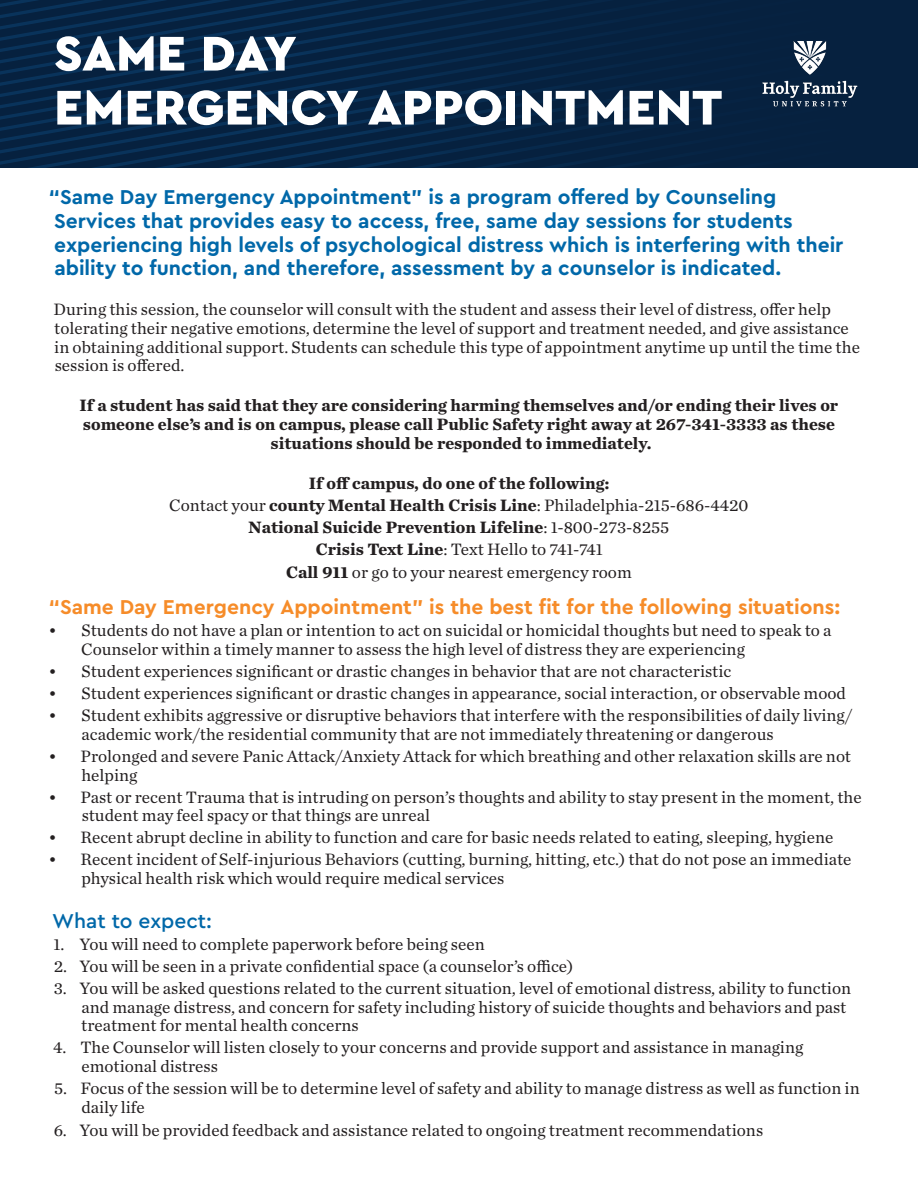
<style>
.page{position:relative;width:918px;height:1188px;background:#fff}
.page>*{position:absolute;margin:0;border:0;box-sizing:border-box;transform-origin:0 0}
.t1{font:900 51px/54px "Cera Pro";color:#fff}
.Body_Copy{font:700 21px/23.7px "Cera Pro";color:#0068a9}
.Body_Copy-2{font:700 21px "Cera Pro";color:#f68c29}
.Body_Copy-3{font:500 21px "Cera Pro";color:#0068a9}
.Body_Copy-4{font:17.25px/18.8px "Chronicle Text G1";color:#231f20}
.Body_Copy-5{font:700 17.25px/18.8px "Chronicle Text G1";color:#231f20;text-align:center}
.s1{font-weight:700}
.s2{font-weight:400}
</style>
<div class="page">
<svg style="left:0;top:0;width:918px;height:168px;background:#062443"></svg>
<img style="left:762px;top:42px;width:106px;height:75px">
<p class="t1" style="left:54px;top:25px;width:670px">SAME DAY<br>EMERGENCY APPOINTMENT</p>
<p class="Body_Copy" style="left:49px;top:184px;width:796px">“Same Day Emergency Appointment” is a program offered by Counseling Services that provides easy to access, free, same day sessions for students experiencing high levels of psychological distress which is interfering with their ability to function, and therefore, assessment by a counselor is indicated.</p>
<p class="Body_Copy-4" style="left:54px;top:299px;width:808px">During this session, the counselor will consult with the student and assess their level of distress, offer help tolerating their negative emotions, determine the level of support and treatment needed, and give assistance in obtaining additional support. Students can schedule this type of appointment anytime up until the time the session is offered.</p>
<p class="Body_Copy-5" style="left:79px;top:395px;width:760px">If a student has said that they are considering harming themselves and/or ending their lives or someone else’s and is on campus, please call Public Safety right away at 267-341-3333 as these situations should be responded to immediately.</p>
<p class="Body_Copy-5" style="left:309px;top:473px;width:302px">If off campus, do one of the following:</p>
<p class="Body_Copy-4" style="left:169px;top:495px;width:581px">Contact your <span class="s1">county Mental Health Crisis Line</span>: Philadelphia-215-686-4420</p>
<p class="Body_Copy-5" style="left:248px;top:517px;width:422px">National Suicide Prevention Lifeline<span class="s2">: 1-800-273-8255</span></p>
<p class="Body_Copy-4" style="left:316px;top:539px;width:289px"><span class="s1">Crisis Text Line</span>: Text Hello to 741-741</p>
<p class="Body_Copy-4" style="left:286px;top:562px;width:347px"><span class="s1">Call 911</span> or go to your nearest emergency room</p>
<p class="Body_Copy-2" style="left:49px;top:593px;width:793px">“Same Day Emergency Appointment” is the best fit for the following situations:</p>
<p class="Body_Copy-4" style="left:81px;top:620px;width:752px;text-indent:-33px">• Students do not have a plan or intention to act on suicidal or homicidal thoughts but need to speak to a<br>Counselor within a timely manner to assess the high level of distress they are experiencing</p>
<p class="Body_Copy-4" style="left:48px;top:661px;width:684px">• Student experiences significant or drastic changes in behavior that are not characteristic</p>
<p class="Body_Copy-4" style="left:48px;top:683px;width:799px">• Student experiences significant or drastic changes in appearance, social interaction, or observable mood</p>
<p class="Body_Copy-4" style="left:82px;top:705px;width:772px;text-indent:-33px">• Student exhibits aggressive or disruptive behaviors that interfere with the responsibilities of daily living/ academic work/the residential community that are not immediately threatening or dangerous</p>
<p class="Body_Copy-4" style="left:81px;top:746px;width:771px;text-indent:-33px">• Prolonged and severe Panic Attack/Anxiety Attack for which breathing and other relaxation skills are not helping</p>
<p class="Body_Copy-4" style="left:82px;top:787px;width:782px;text-indent:-33px">• Past or recent Trauma that is intruding on person’s thoughts and ability to stay present in the moment, the student may feel spacy or that things are unreal</p>
<p class="Body_Copy-4" style="left:48px;top:827px;width:786px">• Recent abrupt decline in ability to function and care for basic needs related to eating, sleeping, hygiene</p>
<p class="Body_Copy-4" style="left:81px;top:849px;width:772px;text-indent:-33px">• Recent incident of Self-injurious Behaviors (cutting, burning, hitting, etc.) that do not pose an immediate physical health risk which would require medical services</p>
<p class="Body_Copy-3" style="left:52px;top:907px;width:162px">What to expect:</p>
<p class="Body_Copy-4" style="left:54px;top:934px;width:433px">1. You will need to complete paperwork before being seen</p>
<p class="Body_Copy-4" style="left:54px;top:956px;width:521px">2. You will be seen in a private confidential space (a counselor’s office)</p>
<p class="Body_Copy-4" style="left:81px;top:978px;width:772px;text-indent:-27px">3. You will be asked questions related to the current situation, level of emotional distress, ability to function and manage distress, and concern for safety including history of suicide thoughts and behaviors and past treatment for mental health concerns</p>
<p class="Body_Copy-4" style="left:81px;top:1037px;width:723px;text-indent:-28px">4. The Counselor will listen closely to your concerns and provide support and assistance in managing emotional distress</p>
<p class="Body_Copy-4" style="left:81px;top:1078px;width:780px;text-indent:-27px">5. Focus of the session will be to determine level of safety and ability to manage distress as well as function in daily life</p>
<p class="Body_Copy-4" style="left:54px;top:1119px;width:711px">6. You will be provided feedback and assistance related to ongoing treatment recommendations</p>
</div>
